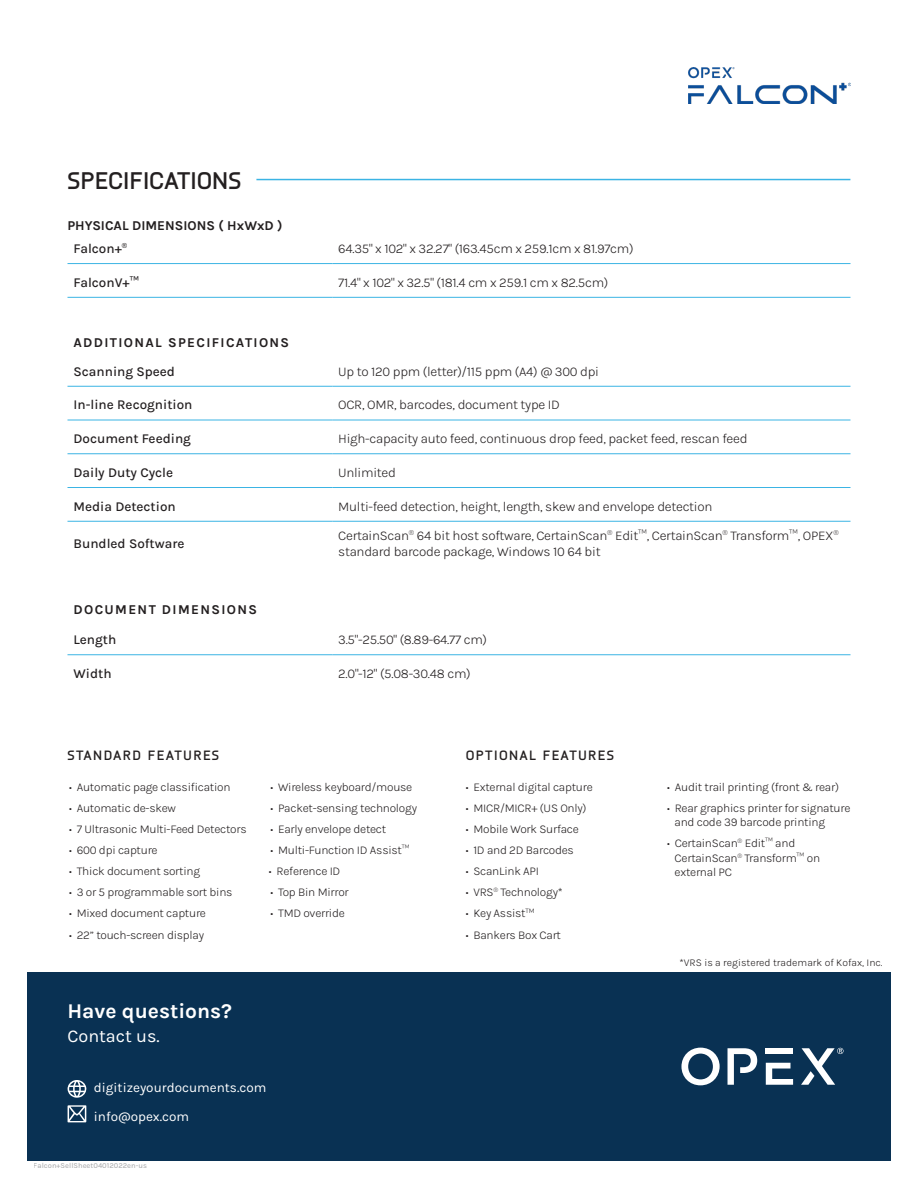
<style>
.page{position:relative;width:918px;height:1188px;background:#fff}
.page>*{position:absolute;margin:0;border:0;box-sizing:border-box;transform-origin:0 0}
.H2-Header{font:700 24px "Knul";color:#231f20}
.t1{font:700 21px "Karla";color:#fff}
.t2{font:18px "Karla";color:#fff}
.t3{font:300 13.5px/16.2px "Karla";letter-spacing:-.02em;color:#231f20}
.H5-Blue{font:500 13.5px "Karla";color:#231f20}
.H3-Subheader{font:700 13.5px "Karla";letter-spacing:.1em;color:#231f20}
.t4{font:13.5px "Karla";color:#fff}
.H3-Subheader-2{font:700 13.5px "Knul";letter-spacing:.1em;color:#231f20}
.H3-Subheader-3{font:700 13.5px "Karla";color:#231f20}
.t5{font:300 12px/14.4px "Karla";letter-spacing:-.02em;color:#231f20}
.t6{font:300 10.5px "Karla";color:#231f20}
.t7{font:500 7.5px "Karla";color:#939598}
</style>
<div class="page">
<hr style="left:68px;top:263px;width:264px;height:1px;background:#3bb4e4">
<hr style="left:68px;top:297px;width:264px;height:1px;background:#3bb4e4">
<hr style="left:332px;top:263px;width:518px;height:1px;background:#3bb4e4">
<hr style="left:332px;top:297px;width:518px;height:1px;background:#3bb4e4">
<hr style="left:68px;top:386px;width:264px;height:1px;background:#3bb4e4">
<hr style="left:68px;top:420px;width:264px;height:1px;background:#3bb4e4">
<hr style="left:68px;top:453px;width:264px;height:1px;background:#3bb4e4">
<hr style="left:68px;top:487px;width:264px;height:1px;background:#3bb4e4">
<hr style="left:332px;top:386px;width:518px;height:1px;background:#3bb4e4">
<hr style="left:332px;top:420px;width:518px;height:1px;background:#3bb4e4">
<hr style="left:332px;top:453px;width:518px;height:1px;background:#3bb4e4">
<hr style="left:332px;top:487px;width:518px;height:1px;background:#3bb4e4">
<hr style="left:68px;top:521px;width:264px;height:1px;background:#3bb4e4">
<hr style="left:332px;top:521px;width:518px;height:1px;background:#3bb4e4">
<hr style="left:68px;top:654px;width:264px;height:1px;background:#3bb4e4">
<hr style="left:332px;top:654px;width:518px;height:1px;background:#3bb4e4">
<img style="left:688px;top:68px;width:162px;height:36px">
<div style="left:27px;top:972px;width:864px;height:189px;background:#093153"></div>
<svg style="left:68px;top:1105px;width:18px;height:17px"></svg>
<svg style="left:67px;top:1080px;width:20px;height:18px"></svg>
<svg style="left:681px;top:1048px;width:39px;height:37px"></svg>
<svg style="left:766px;top:1063px;width:27px;height:22px"></svg>
<div style="left:766px;top:1048px;width:27px;height:6px;background:#fff"></div>
<svg style="left:728px;top:1048px;width:29px;height:37px"></svg>
<svg style="left:801px;top:1048px;width:42px;height:37px"></svg>
<hr style="left:256px;top:179px;width:594px;height:1px;background:#3bb4e4">
<p class="H2-Header" style="left:68px;top:163px;width:175px">SPECIFICATIONS</p>
<p class="H3-Subheader-3" style="left:68px;top:217px;width:217px">PHYSICAL DIMENSIONS ( HxWxD )</p>
<p class="H5-Blue" style="left:74px;top:240px;width:55px">Falcon+<sup>®</sup></p>
<p class="t3" style="left:338px;top:240px;width:297px">64.35" x 102" x 32.27" (163.45cm x 259.1cm x 81.97cm)</p>
<p class="H5-Blue" style="left:74px;top:273px;width:67px">FalconV+™</p>
<p class="t3" style="left:338px;top:274px;width:272px">71.4" x 102" x 32.5" (181.4 cm x 259.1 cm x 82.5cm)</p>
<p class="H3-Subheader" style="left:74px;top:333px;width:217px">ADDITIONAL SPECIFICATIONS</p>
<p class="H5-Blue" style="left:74px;top:362px;width:103px">Scanning Speed</p>
<p class="t3" style="left:338px;top:363px;width:262px">Up to 120 ppm (letter)/115 ppm (A4) @ 300 dpi</p>
<p class="H5-Blue" style="left:74px;top:396px;width:121px">In-line Recognition</p>
<p class="t3" style="left:338px;top:396px;width:223px">OCR, OMR, barcodes, document type ID</p>
<p class="H5-Blue" style="left:74px;top:430px;width:119px">Document Feeding</p>
<p class="t3" style="left:338px;top:430px;width:411px">High-capacity auto feed, continuous drop feed, packet feed, rescan feed</p>
<p class="H5-Blue" style="left:74px;top:464px;width:101px">Daily Duty Cycle</p>
<p class="t3" style="left:338px;top:464px;width:59px">Unlimited</p>
<p class="H5-Blue" style="left:74px;top:497px;width:104px">Media Detection</p>
<p class="t3" style="left:338px;top:498px;width:376px">Multi-feed detection, height, length, skew and envelope detection</p>
<p class="H5-Blue" style="left:74px;top:535px;width:112px">Bundled Software</p>
<p class="t3" style="left:338px;top:527px;width:502px">CertainScan<sup>®</sup> 64 bit host software, CertainScan<sup>®</sup> Edit™, CertainScan<sup>®</sup> Transform™, OPEX<sup>® </sup>standard barcode package, Windows 10 64 bit</p>
<p class="H3-Subheader" style="left:74px;top:601px;width:185px">DOCUMENT DIMENSIONS</p>
<p class="H5-Blue" style="left:74px;top:631px;width:44px">Length</p>
<p class="t3" style="left:338px;top:631px;width:150px">3.5"-25.50" (8.89-64.77 cm)</p>
<p class="H5-Blue" style="left:74px;top:665px;width:40px">Width</p>
<p class="t3" style="left:338px;top:665px;width:134px">2.0"-12" (5.08-30.48 cm)</p>
<p class="H3-Subheader-2" style="left:68px;top:746px;width:153px">STANDARD FEATURES</p>
<p class="H3-Subheader-2" style="left:466px;top:746px;width:150px">OPTIONAL FEATURES</p>
<p class="t5" style="left:69px;top:779px;width:163px">• Automatic page classification</p>
<p class="t5" style="left:69px;top:800px;width:109px">• Automatic de-skew</p>
<p class="t5" style="left:69px;top:821px;width:179px">• 7 Ultrasonic Multi-Feed Detectors</p>
<p class="t5" style="left:69px;top:842px;width:90px">• 600 dpi capture</p>
<p class="t5" style="left:69px;top:864px;width:132px">• Thick document sorting</p>
<p class="t5" style="left:69px;top:885px;width:165px">• 3 or 5 programmable sort bins</p>
<p class="t5" style="left:69px;top:906px;width:138px">• Mixed document capture</p>
<p class="t5" style="left:69px;top:927px;width:136px">• 22” touch-screen display</p>
<p class="t5" style="left:270px;top:779px;width:143px">• Wireless keyboard/mouse</p>
<p class="t5" style="left:270px;top:800px;width:148px">• Packet-sensing technology</p>
<p class="t5" style="left:270px;top:821px;width:117px">• Early envelope detect</p>
<p class="t5" style="left:270px;top:842px;width:141px">• Multi-Function ID Assist™</p>
<p class="t5" style="left:269px;top:864px;width:73px">• Reference ID</p>
<p class="t5" style="left:270px;top:885px;width:80px">• Top Bin Mirror</p>
<p class="t5" style="left:270px;top:906px;width:76px">• TMD override</p>
<p class="t5" style="left:466px;top:779px;width:129px">• External digital capture</p>
<p class="t5" style="left:466px;top:800px;width:122px">• MICR/MICR+ (US Only)</p>
<p class="t5" style="left:466px;top:821px;width:115px">• Mobile Work Surface</p>
<p class="t5" style="left:466px;top:842px;width:110px">• 1D and 2D Barcodes</p>
<p class="t5" style="left:466px;top:864px;width:75px">• ScanLink API</p>
<p class="t5" style="left:466px;top:885px;width:99px">• VRS<sup>®</sup> Technology*</p>
<p class="t5" style="left:466px;top:906px;width:70px">• Key Assist<sup>TM</sup></p>
<p class="t5" style="left:466px;top:927px;width:97px">• Bankers Box Cart</p>
<p class="t1" style="left:68px;top:998px;width:166px">Have questions?</p>
<p class="t2" style="left:68px;top:1025px;width:94px">Contact us.</p>
<p class="t4" style="left:94px;top:1079px;width:174px">digitizeyourdocuments.com</p>
<p class="t4" style="left:94px;top:1108px;width:97px">info@opex.com</p>
<p class="t7" style="left:34px;top:1161px;width:115px">Falcon+SellSheet04012022en-us</p>
<p class="t5" style="left:667px;top:779px;width:173px">• Audit trail printing (front &amp; rear)</p>
<p class="t5" style="left:675px;top:800px;width:177px;text-indent:-8px">• Rear graphics printer for signature and code 39 barcode printing</p>
<p class="t5" style="left:675px;top:836px;width:147px;text-indent:-8px">• CertainScan<sup>®</sup> Edit™ and<br>CertainScan<sup>®</sup> Transform™ on external PC</p>
<p class="t6" style="left:680px;top:956px;width:205px">*VRS is a registered trademark of Kofax, Inc.</p>
</div>
